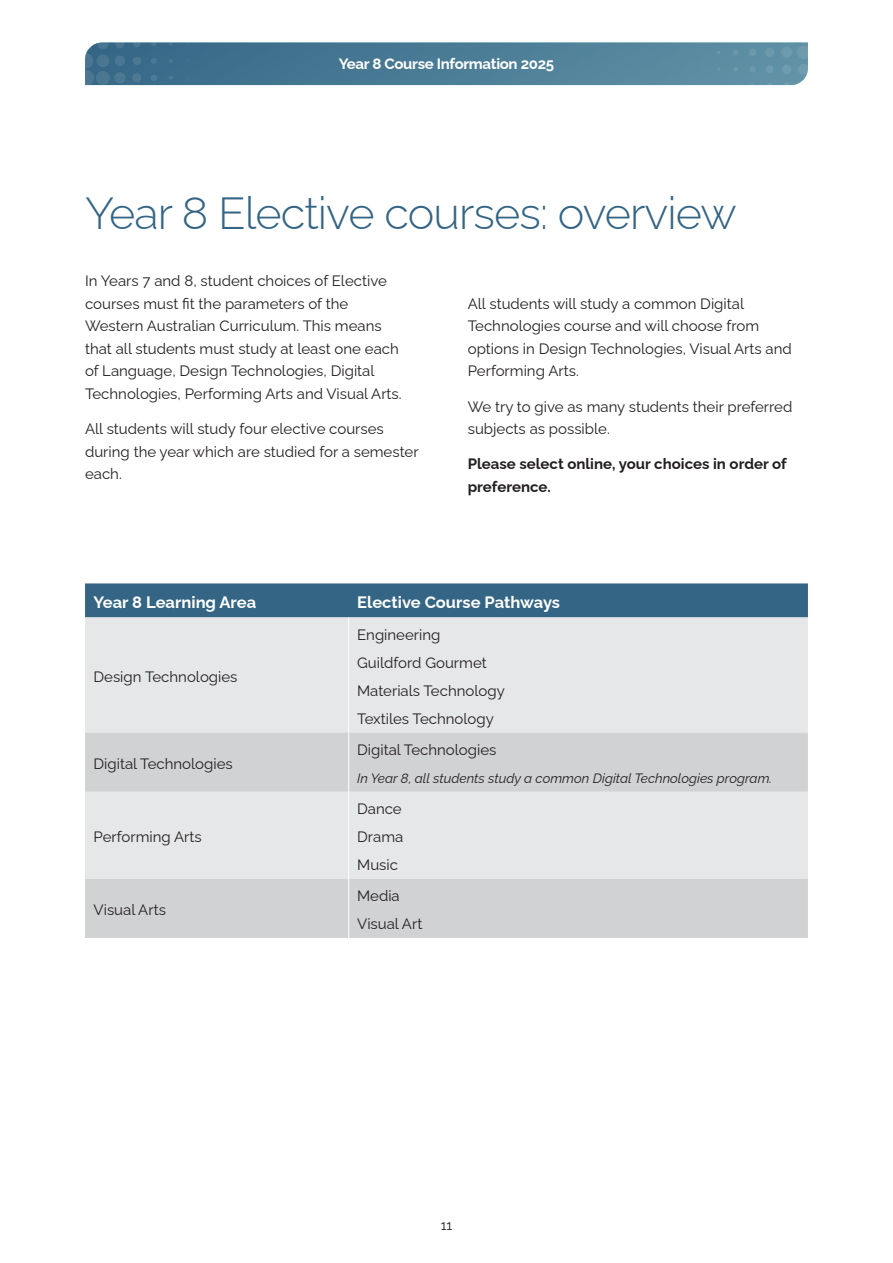
<style>
.page{position:relative;width:893px;height:1263px;background:#fff}
.page>*{position:absolute;margin:0;border:0;box-sizing:border-box;transform-origin:0 0}
.Style_G_Title_A{font:300 45px "Raleway";letter-spacing:-.02em;color:#346585}
.SG_Heading_B{font:700 16.5px "Raleway";color:#fff}
.CSG_Galley{font:15px/22.5px "Raleway";color:#231f20}
.CSG_TableGalley{font:15px "Raleway";color:#231f20}
.CSG_Galley-2{font:700 15px/22.5px "Raleway";color:#231f20}
.t1{font:700 15px "Raleway";letter-spacing:-.02em;color:#fff}
.CSG_TableGalley-2{font:italic 13.5px "Raleway";color:#231f20}
.t2{font:13.5px "Raleway";color:#231f20}
</style>
<div class="page">
<svg style="left:85px;top:43px;width:723px;height:43px;background:#508099"></svg>
<div style="left:85px;top:583px;width:723px;height:34px;background:#346585"></div>
<div style="left:85px;top:617px;width:723px;height:116px;background:#e6e7e9"></div>
<svg style="left:85px;top:733px;width:723px;height:205px;background:#d9dadc"></svg>
<hr style="left:348px;top:617px;width:1px;height:116px;background:#fff">
<hr style="left:348px;top:733px;width:1px;height:59px;background:#fff">
<hr style="left:348px;top:792px;width:1px;height:87px;background:#fff">
<hr style="left:348px;top:879px;width:1px;height:59px;background:#fff">
<p class="t1" style="left:339px;top:52px;width:217px">Year 8 Course Information 2025</p>
<p class="Style_G_Title_A" style="left:85px;top:178px;width:653px">Year 8 Elective courses: overview</p>
<p class="CSG_Galley" style="left:85px;top:268px;width:318px">In Years 7 and 8, student choices of Elective courses must fit the parameters of the Western Australian Curriculum. This means that all students must study at least one each of Language, Design Technologies, Digital Technologies, Performing Arts and Visual Arts.</p>
<p class="CSG_Galley" style="left:85px;top:416px;width:335px">All students will study four elective courses during the year which are studied for a semester each.</p>
<p class="CSG_Galley" style="left:468px;top:291px;width:326px">All students will study a common Digital Technologies course and will choose from options in Design Technologies, Visual Arts and Performing Arts.</p>
<p class="CSG_Galley" style="left:468px;top:393px;width:326px">We try to give as many students their preferred subjects as possible.</p>
<p class="CSG_Galley-2" style="left:468px;top:451px;width:320px">Please select online, your choices in order of preference.</p>
<p class="SG_Heading_B" style="left:94px;top:590px;width:164px">Year 8 Learning Area</p>
<p class="SG_Heading_B" style="left:357px;top:590px;width:204px">Elective Course Pathways</p>
<p class="CSG_TableGalley" style="left:94px;top:665px;width:145px">Design Technologies</p>
<p class="CSG_TableGalley" style="left:94px;top:752px;width:141px">Digital Technologies</p>
<p class="CSG_TableGalley" style="left:94px;top:825px;width:110px">Performing Arts</p>
<p class="CSG_TableGalley" style="left:94px;top:898px;width:74px">Visual Arts</p>
<p class="CSG_TableGalley" style="left:357px;top:623px;width:85px">Engineering</p>
<p class="CSG_TableGalley" style="left:357px;top:651px;width:131px">Guildford Gourmet</p>
<p class="CSG_TableGalley" style="left:357px;top:679px;width:149px">Materials Technology</p>
<p class="CSG_TableGalley" style="left:357px;top:707px;width:138px">Textiles Technology</p>
<p class="CSG_TableGalley" style="left:357px;top:738px;width:141px">Digital Technologies</p>
<p class="CSG_TableGalley-2" style="left:357px;top:768px;width:416px">In Year 8, all students study a common Digital Technologies program.</p>
<p class="CSG_TableGalley" style="left:357px;top:797px;width:46px">Dance</p>
<p class="CSG_TableGalley" style="left:357px;top:825px;width:48px">Drama</p>
<p class="CSG_TableGalley" style="left:357px;top:853px;width:42px">Music</p>
<p class="CSG_TableGalley" style="left:357px;top:884px;width:44px">Media</p>
<p class="CSG_TableGalley" style="left:357px;top:912px;width:67px">Visual Art</p>
<p class="t2" style="left:441px;top:1215px;width:13px">11</p>
</div>
